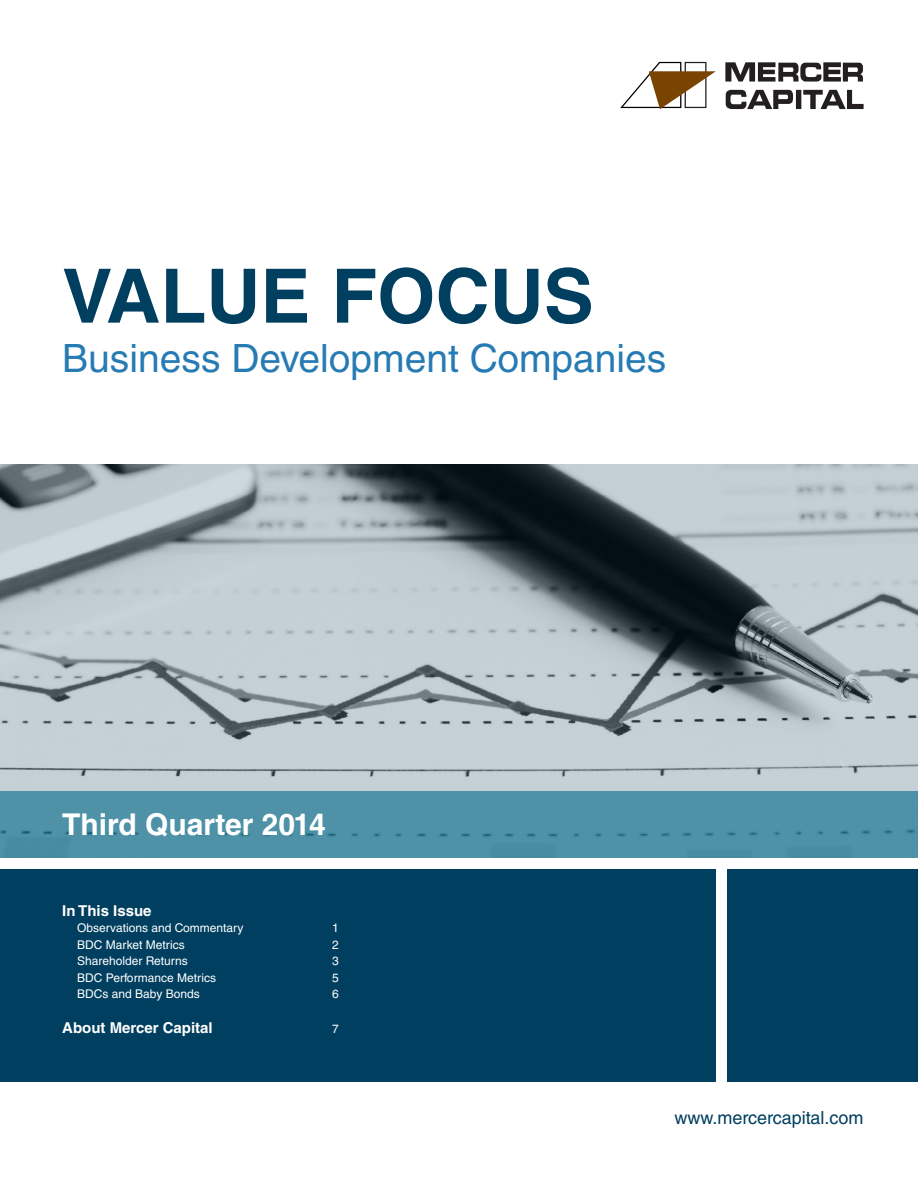
<style>
.page{position:relative;width:918px;height:1188px;background:#fff}
.page>*{position:absolute;margin:0;border:0;box-sizing:border-box;transform-origin:0 0}
.t1{font:700 75px "Helvetica LT Std";color:#003f5f}
.t2{font:39px "Helvetica LT Std";color:#277bb4}
.t3{font:700 30px "Helvetica LT Std";color:#fff}
.t4{font:18px "Helvetica LT Std";color:#003f5f}
.t5{font:700 15px "Helvetica LT Std";color:#fff}
.t6{font:12px "Helvetica LT Std";color:#fff}
</style>
<div class="page">
<img style="left:0;top:464px;width:918px;height:327px">
<svg style="left:726px;top:90px;width:67px;height:19px"></svg>
<div style="left:796px;top:90px;width:5px;height:19px;background:#231f20"></div>
<svg style="left:803px;top:90px;width:61px;height:19px"></svg>
<svg style="left:725px;top:62px;width:138px;height:20px"></svg>
<svg style="left:620px;top:62px;width:96px;height:47px"></svg>
<div style="left:0;top:869px;width:715px;height:213px;background:#003f5f"></div>
<div style="left:728px;top:869px;width:190px;height:213px;background:#003f5f"></div>
<div style="left:0;top:791px;width:918px;height:67px;background:#4f92a8"></div>
<h1 class="t1" style="left:62px;top:250px;width:533px">VALUE FOCUS</h1>
<h2 class="t2" style="left:62px;top:336px;width:606px">Business Development Companies</h2>
<h3 class="t3" style="left:62px;top:807px;width:265px">Third Quarter 2014</h3>
<p class="t5" style="left:62px;top:901px;width:91px">In This Issue</p>
<p class="t6" style="left:77px;top:921px;width:168px">Observations and Commentary</p>
<p class="t6" style="left:332px;top:921px;width:8px">1</p>
<p class="t6" style="left:77px;top:938px;width:109px">BDC Market Metrics</p>
<p class="t6" style="left:332px;top:938px;width:8px">2</p>
<p class="t6" style="left:77px;top:954px;width:112px">Shareholder Returns</p>
<p class="t6" style="left:332px;top:954px;width:8px">3</p>
<p class="t6" style="left:77px;top:971px;width:140px">BDC Performance Metrics</p>
<p class="t6" style="left:332px;top:971px;width:8px">5</p>
<p class="t6" style="left:77px;top:987px;width:124px">BDCs and Baby Bonds</p>
<p class="t6" style="left:332px;top:987px;width:8px">6</p>
<p class="t5" style="left:62px;top:1018px;width:152px">About Mercer Capital</p>
<p class="t6" style="left:332px;top:1022px;width:8px">7</p>
<h3 class="t4" style="left:675px;top:1108px;width:191px">www.mercercapital.com</h3>
</div>
